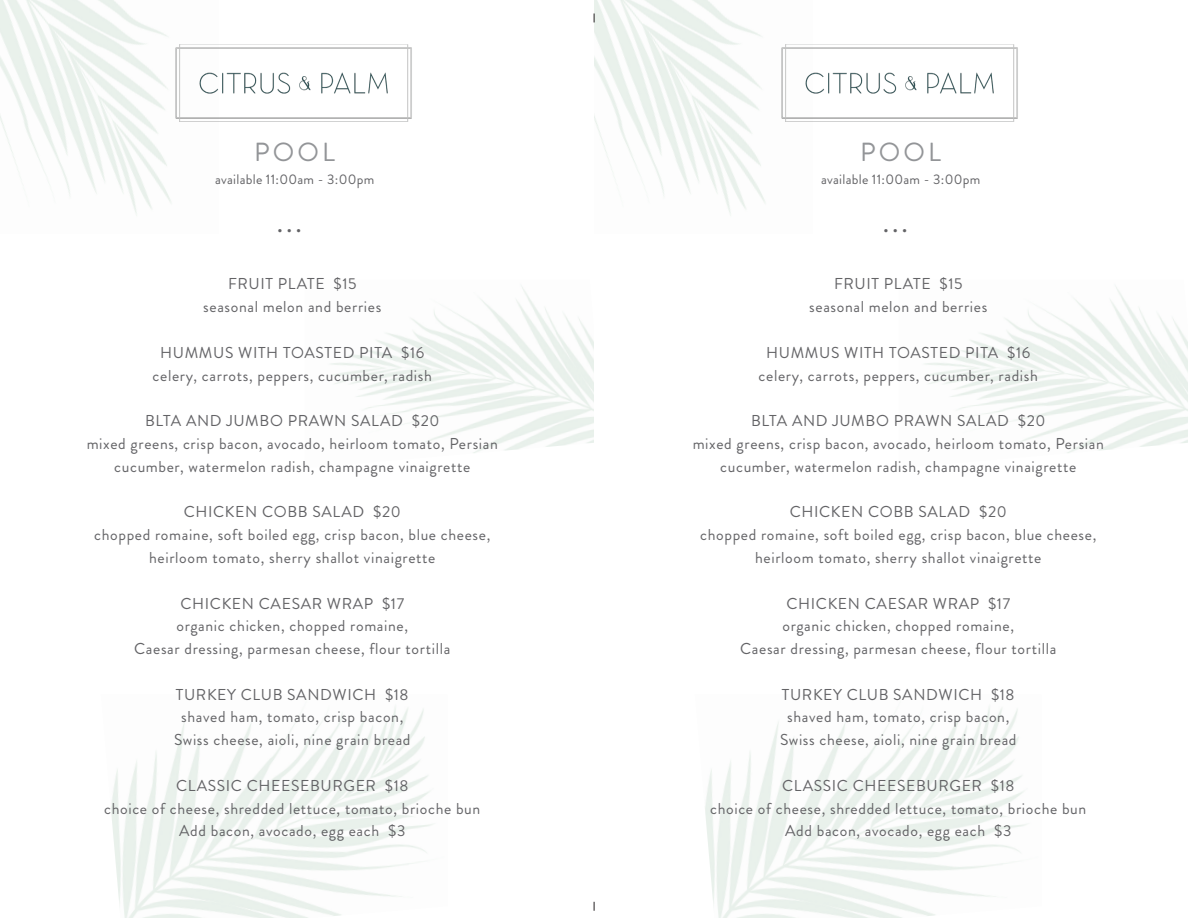
<style>
.page{position:relative;width:1188px;height:918px;background:#fff}
.page>*{position:absolute;margin:0;border:0;box-sizing:border-box;transform-origin:0 0}
.t1{font:28.65px "Brandon Grotesque";color:#636366}
.t2{font:26.25px "Brandon Grotesque";letter-spacing:.12em;color:#939598}
.t3{font:15.75px/22.8px "Brandon Grotesque";letter-spacing:.04em;color:#636366;text-align:center}
.t4{font:13.95px "Brandon Grotesque";letter-spacing:.02em;color:#636366}
</style>
<div class="page">
<img style="left:705px;top:706px;width:322px;height:212px">
<img style="left:594px;top:0;width:171px;height:216px">
<img style="left:925px;top:285px;width:263px;height:168px">
<img style="left:781px;top:44px;width:237px;height:78px">
<img style="left:111px;top:706px;width:322px;height:212px">
<img style="left:0;top:0;width:171px;height:216px">
<img style="left:331px;top:285px;width:263px;height:168px">
<img style="left:160px;top:30px;width:252px;height:102px">
<p class="t2" style="left:254px;top:134px;width:82px">POOL</p>
<p class="t4" style="left:215px;top:169px;width:161px">available 11:00am - 3:00pm</p>
<p class="t1" style="left:277px;top:203px;width:27px">...</p>
<p class="t3" style="left:228px;top:273px;width:130px">FRUIT PLATE $15</p>
<p class="t3" style="left:203px;top:296px;width:180px">seasonal melon and berries</p>
<p class="t3" style="left:160px;top:341px;width:266px">HUMMUS WITH TOASTED PITA $16</p>
<p class="t3" style="left:153px;top:364px;width:281px">celery, carrots, peppers, cucumber, radish</p>
<p class="t3" style="left:145px;top:410px;width:296px">BLTA AND JUMBO PRAWN SALAD $20</p>
<p class="t3" style="left:87px;top:432px;width:413px">mixed greens, crisp bacon, avocado, heirloom tomato, Persian</p>
<p class="t3" style="left:114px;top:455px;width:358px">cucumber, watermelon radish, champagne vinaigrette</p>
<p class="t3" style="left:184px;top:501px;width:219px">CHICKEN COBB SALAD $20</p>
<p class="t3" style="left:94px;top:524px;width:398px">chopped romaine, soft boiled egg, crisp bacon, blue cheese,</p>
<p class="t3" style="left:149px;top:546px;width:288px">heirloom tomato, sherry shallot vinaigrette</p>
<p class="t3" style="left:180px;top:592px;width:225px">CHICKEN CAESAR WRAP $17</p>
<p class="t3" style="left:134px;top:615px;width:318px">organic chicken, chopped romaine,<br>Caesar dressing, parmesan cheese, flour tortilla</p>
<p class="t3" style="left:176px;top:683px;width:234px">TURKEY CLUB SANDWICH $18</p>
<p class="t3" style="left:174px;top:706px;width:238px">shaved ham, tomato, crisp bacon,<br>Swiss cheese, aioli, nine grain bread</p>
<p class="t3" style="left:176px;top:774px;width:234px">CLASSIC CHEESEBURGER $18</p>
<p class="t3" style="left:104px;top:797px;width:378px">choice of cheese, shredded lettuce, tomato, brioche bun</p>
<p class="t3" style="left:179px;top:820px;width:228px">Add bacon, avocado, egg each $3</p>
<p class="t2" style="left:860px;top:134px;width:82px">POOL</p>
<p class="t4" style="left:821px;top:169px;width:161px">available 11:00am - 3:00pm</p>
<p class="t1" style="left:883px;top:203px;width:27px">...</p>
<p class="t3" style="left:834px;top:273px;width:130px">FRUIT PLATE $15</p>
<p class="t3" style="left:809px;top:296px;width:180px">seasonal melon and berries</p>
<p class="t3" style="left:766px;top:341px;width:266px">HUMMUS WITH TOASTED PITA $16</p>
<p class="t3" style="left:759px;top:364px;width:281px">celery, carrots, peppers, cucumber, radish</p>
<p class="t3" style="left:751px;top:410px;width:296px">BLTA AND JUMBO PRAWN SALAD $20</p>
<p class="t3" style="left:693px;top:432px;width:413px">mixed greens, crisp bacon, avocado, heirloom tomato, Persian</p>
<p class="t3" style="left:720px;top:455px;width:358px">cucumber, watermelon radish, champagne vinaigrette</p>
<p class="t3" style="left:790px;top:501px;width:219px">CHICKEN COBB SALAD $20</p>
<p class="t3" style="left:700px;top:524px;width:398px">chopped romaine, soft boiled egg, crisp bacon, blue cheese,</p>
<p class="t3" style="left:755px;top:546px;width:288px">heirloom tomato, sherry shallot vinaigrette</p>
<p class="t3" style="left:786px;top:592px;width:225px">CHICKEN CAESAR WRAP $17</p>
<p class="t3" style="left:740px;top:615px;width:318px">organic chicken, chopped romaine,<br>Caesar dressing, parmesan cheese, flour tortilla</p>
<p class="t3" style="left:782px;top:683px;width:234px">TURKEY CLUB SANDWICH $18</p>
<p class="t3" style="left:780px;top:706px;width:238px">shaved ham, tomato, crisp bacon,<br>Swiss cheese, aioli, nine grain bread</p>
<p class="t3" style="left:782px;top:774px;width:234px">CLASSIC CHEESEBURGER $18</p>
<p class="t3" style="left:710px;top:797px;width:378px">choice of cheese, shredded lettuce, tomato, brioche bun</p>
<p class="t3" style="left:785px;top:820px;width:228px">Add bacon, avocado, egg each $3</p>
</div>
